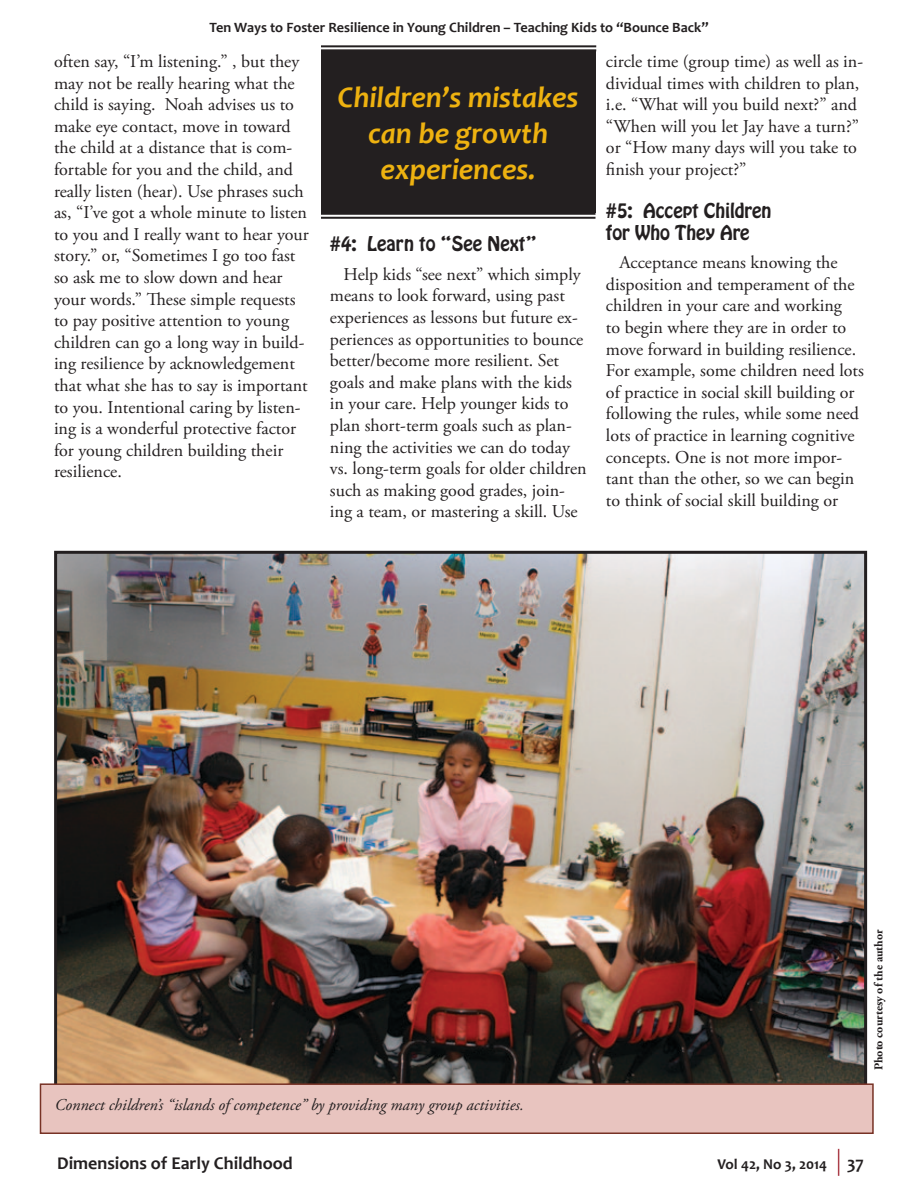
<style>
.page{position:relative;width:918px;height:1188px;background:#fff}
.page>*{position:absolute;margin:0;border:0;box-sizing:border-box;transform-origin:0 0}
.t1{font:italic 700 30px/36px "Candara";color:#eeb210;text-align:center}
.t2{font:18px/21.6px "Adobe Garamond Pro";color:#231f20}
.t3{font:18px/21.6px "Hobo Std";color:#231f20}
.t4{font:700 18px "Candara";color:#231f20}
.t5{font:italic 16.5px "Adobe Garamond Pro";color:#231f20}
.t6{font:700 15px "Candara";color:#231f20}
.t7{font:700 14.25px "Candara";color:#231f20}
.t8{font:700 12px "Adobe Garamond Pro";color:#231f20}
.s1{font-size:18px}
</style>
<div class="page">
<svg style="left:838px;top:1149px;width:1px;height:27px"></svg>
<div style="left:321px;top:51px;width:275px;height:162px;background:#231f20"></div>
<hr style="left:321px;top:45px;width:275px;height:2px;background:#231f20">
<hr style="left:321px;top:49px;width:275px;height:2px;background:#231f20">
<hr style="left:321px;top:213px;width:275px;height:2px;background:#231f20">
<hr style="left:321px;top:217px;width:275px;height:2px;background:#231f20">
<img style="left:58px;top:555px;width:805px;height:528px">
<div style="left:40px;top:1084px;width:833px;height:49px;background:#e8c4bf"></div>
<div style="left:40px;top:1083px;width:834px;height:51px;border:2px solid #773225"></div>
<p class="t7" style="left:209px;top:19px;width:501px">Ten Ways to Foster Resilience in Young Children – Teaching Kids to “Bounce Back”</p>
<p class="t2" style="left:54px;top:51px;width:256px">often say, “I’m listening.” , but they may not be really hearing what the child is saying. Noah advises us to make eye contact, move in toward the child at a distance that is com&shy;fortable for you and the child, and really listen (hear). Use phrases such as, “I’ve got a whole minute to listen to you and I really want to hear your story.” or, “Sometimes I go too fast so ask me to slow down and hear your words.” These simple requests to pay positive attention to young children can go a long way in build&shy;ing resilience by acknowledgement that what she has to say is important to you. Intentional caring by listen&shy;ing is a wonderful protective factor for young children building their resilience.</p>
<h1 class="t1" style="left:338px;top:79px;width:242px">Children’s mistakes can be growth experiences.</h1>
<p class="t3" style="left:330px;top:233px;width:208px">#4: Learn to “See Next”</p>
<p class="t2" style="left:330px;top:264px;width:258px;text-indent:14px">Help kids “see next” which simply means to look forward, using past experiences as lessons but future ex&shy;periences as opportunities to bounce better/become more resilient. Set goals and make plans with the kids in your care. Help younger kids to plan short-term goals such as plan&shy;ning the activities we can do today vs. long-term goals for older children such as making good grades, join&shy;ing a team, or mastering a skill. Use</p>
<p class="t2" style="left:606px;top:51px;width:259px">circle time (group time) as well as in&shy;dividual times with children to plan, i.e. “What will you build next?” and “When will you let Jay have a turn?” or “How many days will you take to finish your project?”</p>
<p class="t3" style="left:606px;top:200px;width:167px">#5: Accept Children for Who They Are</p>
<p class="t2" style="left:606px;top:252px;width:259px;text-indent:14px">Acceptance means knowing the disposition and temperament of the children in your care and working<br>to begin where they are in order to move forward in building resilience.<br>For example, some children need lots of practice in social skill building or following the rules, while some need lots of practice in learning cognitive concepts. One is not more impor&shy;tant than the other, so we can begin to think of social skill building or</p>
<p class="t5" style="left:55px;top:1095px;width:471px">Connect children’s “islands of competence” by providing many group activities.</p>
<p class="t8" style="left:872px;top:1070px;width:142px;rotate:-90deg">Photo courtesy of the author</p>
<p class="t4" style="left:57px;top:1152px;width:237px">Dimensions of Early Childhood</p>
<p class="t6" style="left:717px;top:1154px;width:148px">Vol 42, No 3, 2014 <span class="s1">37</span></p>
</div>
